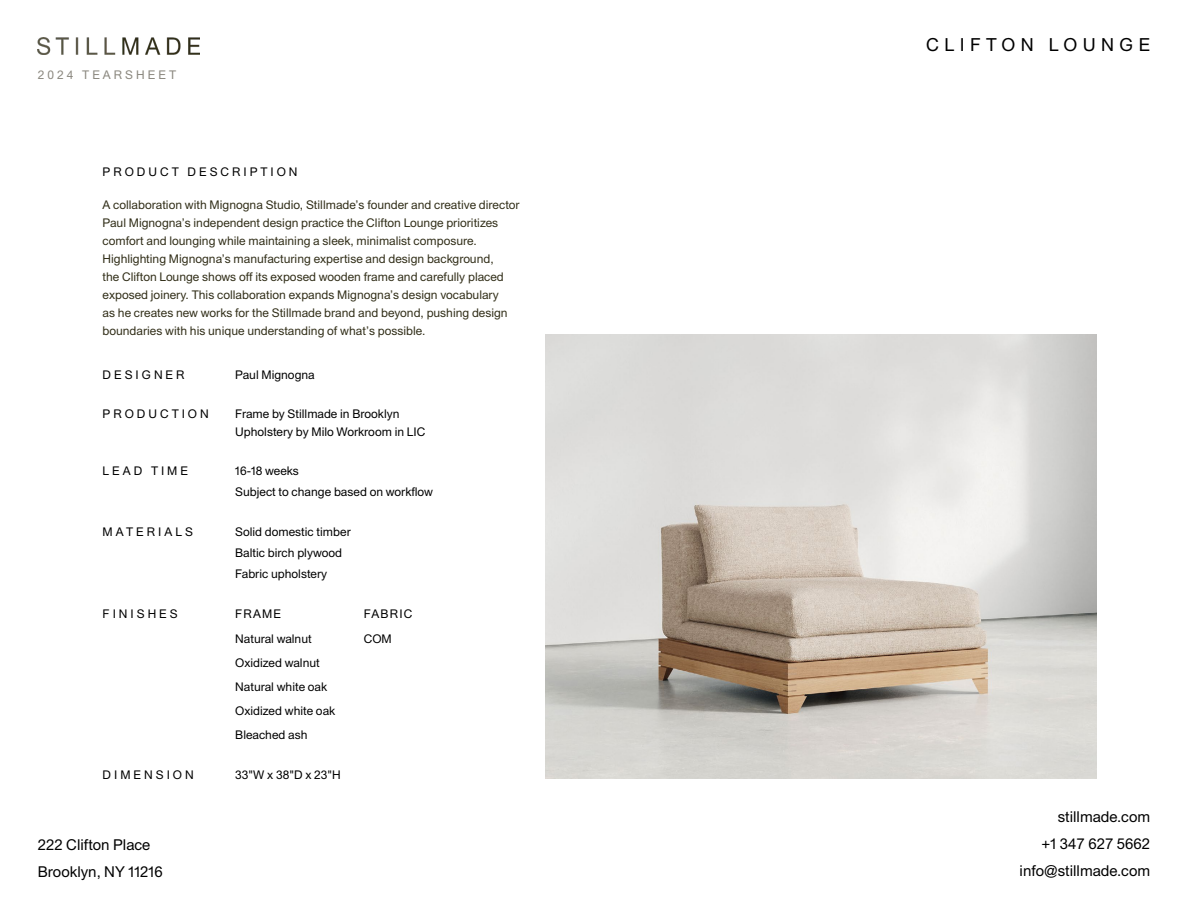
<style>
.page{position:relative;width:1188px;height:918px;background:#fff}
.page>*{position:absolute;margin:0;border:0;box-sizing:border-box;transform-origin:0 0}
.t1{font:18px "Union";letter-spacing:.3em;color:#000}
.t2{font:15px/27px "Union";color:#000}
.t3{font:12px/18px "Union";color:#312e18}
.t4{font:12px/24px "Union";color:#000}
.t5{font:12px "Union";letter-spacing:.25em;color:#000}
.t6{font:12px "Union";letter-spacing:.25em;color:#8b887f}
</style>
<div class="page">
<img style="left:38px;top:38px;width:162px;height:17px">
<img style="left:545px;top:335px;width:551px;height:444px">
<p class="t6" style="left:38px;top:68px;width:140px">2024 TEARSHEET</p>
<p class="t5" style="left:103px;top:165px;width:197px">PRODUCT DESCRIPTION</p>
<p class="t3" style="left:103px;top:196px;width:419px">A collaboration with Mignogna Studio, Stillmade’s founder and creative director Paul Mignogna’s independent design practice the Clifton Lounge prioritizes comfort and lounging while maintaining a sleek, minimalist composure.<br>Highlighting Mignogna’s manufacturing expertise and design background,<br>the Clifton Lounge shows off its exposed wooden frame and carefully placed exposed joinery. This collaboration expands Mignogna’s design vocabulary<br>as he creates new works for the Stillmade brand and beyond, pushing design boundaries with his unique understanding of what’s possible.</p>
<p class="t5" style="left:103px;top:368px;width:84px">DESIGNER</p>
<p class="t4" style="left:235px;top:363px;width:81px">Paul Mignogna</p>
<p class="t5" style="left:103px;top:407px;width:108px">PRODUCTION</p>
<p class="t4" style="left:235px;top:405px;width:192px;line-height:18px">Frame by Stillmade in Brooklyn<br>Upholstery by Milo Workroom in LIC</p>
<p class="t5" style="left:103px;top:464px;width:87px">LEAD TIME</p>
<p class="t4" style="left:235px;top:461px;width:199px;line-height:21px">16-18 weeks<br>Subject to change based on workflow</p>
<p class="t5" style="left:103px;top:525px;width:92px">MATERIALS</p>
<p class="t4" style="left:235px;top:522px;width:117px;line-height:21px">Solid domestic timber<br>Baltic birch plywood<br>Fabric upholstery</p>
<p class="t5" style="left:103px;top:606px;width:77px">FINISHES</p>
<p class="t4" style="left:235px;top:601px;width:47px">FRAME</p>
<p class="t4" style="left:364px;top:601px;width:50px">FABRIC</p>
<p class="t4" style="left:235px;top:627px;width:102px">Natural walnut<br>Oxidized walnut<br>Natural white oak<br>Oxidized white oak<br>Bleached ash</p>
<p class="t4" style="left:364px;top:627px;width:30px">COM</p>
<p class="t5" style="left:103px;top:767px;width:93px">DIMENSION</p>
<p class="t4" style="left:235px;top:762px;width:107px">33"W x 38"D x 23"H</p>
<p class="t2" style="left:38px;top:832px;width:127px">222 Clifton Place<br>Brooklyn, NY 11216</p>
<h1 class="t1" style="left:926px;top:34px;width:226px">CLIFTON LOUNGE</h1>
<p class="t2" style="left:1020px;top:804px;width:132px;text-align:right">stillmade.com<br>+1 347 627 5662 info@stillmade.com</p>
</div>
